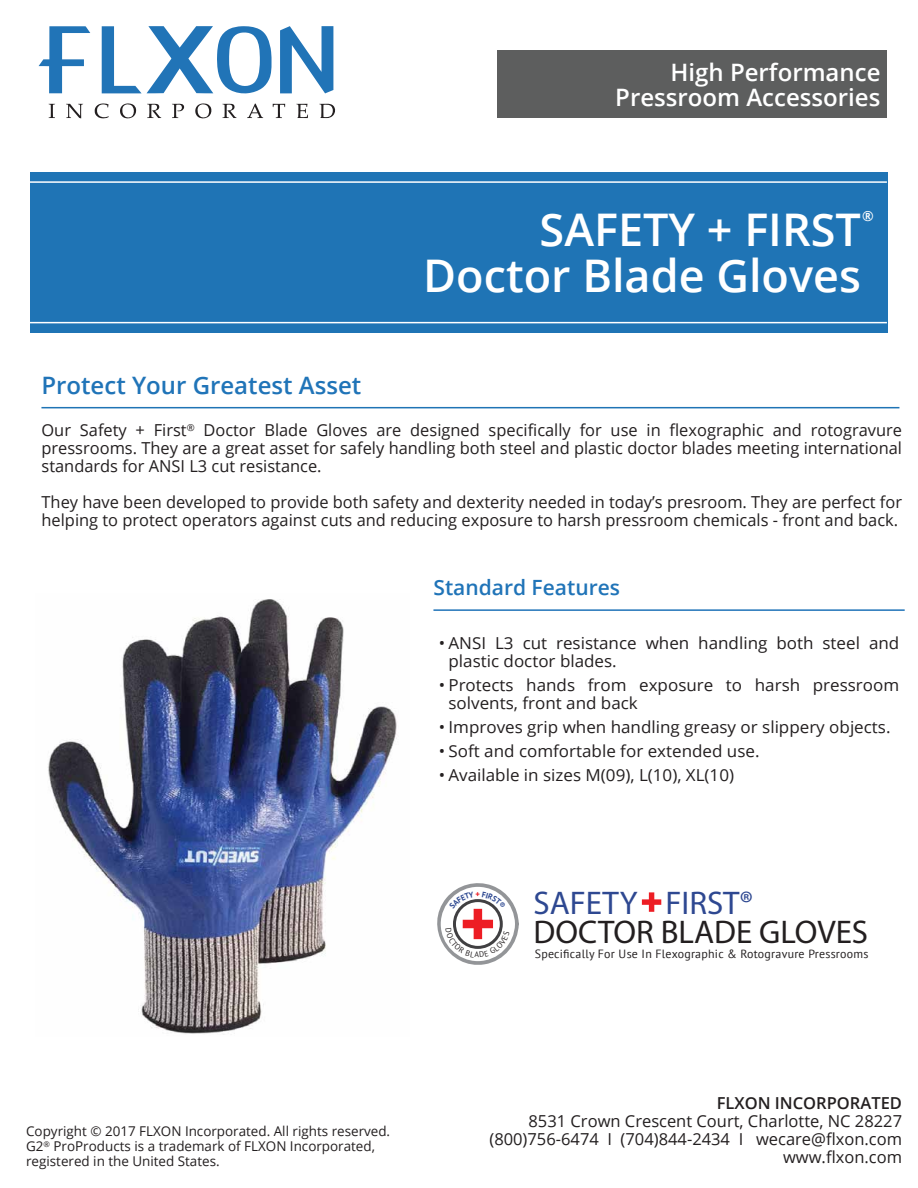
<style>
.page{position:relative;width:918px;height:1188px;background:#fff}
.page>*{position:absolute;margin:0;border:0;box-sizing:border-box;transform-origin:0 0}
.t1{font:600 45px/46.5px "Open Sans";color:#fff;text-align:right}
.t2{font:32.85px "Myriad Pro";color:#231f20}
.t3{font:32.85px "Myriad Pro";color:#2e4891}
.t4{font:600 24px/25.5px "Open Sans";color:#fff;text-align:right}
.t5{font:600 24px "Open Sans";color:#2074b8}
.t6{font:600 21px "Open Sans";color:#2074b8}
.t7{font:16.5px/18px "Open Sans";color:#231f20}
.t8{font:600 16.5px "Open Sans";color:#231f20}
.t9{font:600 13.95px "Open Sans";color:#fff}
.t10{font:13.5px/15px "Open Sans";color:#231f20}
.t11{font:11.85px "PT Sans";letter-spacing:.02em;color:#231f20}
.t12{font:700 8.7px "PT Sans";color:#ed1d24}
</style>
<div class="page">
<img style="left:48px;top:599px;width:349px;height:436px">
<svg style="left:642px;top:892px;width:19px;height:20px"></svg>
<div style="left:30px;top:172px;width:858px;height:161px;background:#1f74b5"></div>
<hr style="left:30px;top:181px;width:857px;height:2px;background:#fff">
<hr style="left:30px;top:322px;width:857px;height:1px;background:#fff">
<svg style="left:280px;top:26px;width:53px;height:67px"></svg>
<svg style="left:102px;top:26px;width:170px;height:68px"></svg>
<svg style="left:39px;top:26px;width:51px;height:67px"></svg>
<svg style="left:95px;top:103px;width:14px;height:16px"></svg>
<svg style="left:120px;top:103px;width:16px;height:16px"></svg>
<svg style="left:195px;top:103px;width:17px;height:16px"></svg>
<svg style="left:273px;top:104px;width:12px;height:14px"></svg>
<svg style="left:48px;top:104px;width:7px;height:14px"></svg>
<svg style="left:66px;top:104px;width:17px;height:14px"></svg>
<svg style="left:147px;top:104px;width:14px;height:14px"></svg>
<svg style="left:172px;top:104px;width:12px;height:14px"></svg>
<svg style="left:222px;top:104px;width:14px;height:14px"></svg>
<svg style="left:296px;top:104px;width:12px;height:14px"></svg>
<svg style="left:319px;top:104px;width:17px;height:14px"></svg>
<svg style="left:247px;top:104px;width:16px;height:14px"></svg>
<div style="left:497px;top:51px;width:390px;height:67px;background:#5d5e5e"></div>
<hr style="left:41px;top:407px;width:858px;height:1px;background:#1f74b5">
<hr style="left:433px;top:609px;width:472px;height:2px;background:#2074b8">
<svg style="left:437px;top:883px;width:82px;height:82px"></svg>
<h3 class="t4" style="left:615px;top:59px;width:267px">High Performance<br>Pressroom Accessories</h3>
<h3 class="t5" style="left:41px;top:369px;width:321px">Protect Your Greatest Asset</h3>
<p class="t9" style="left:862px;top:206px;width:13px">®</p>
<h1 class="t1" style="left:423px;top:205px;width:439px">SAFETY + FIRST<br>Doctor Blade Gloves</h1>
<p class="t7" style="left:42px;top:421px;width:862px;text-align:justify">Our Safety + First<sup>®</sup> Doctor Blade Gloves are designed specifically for use in flexographic and rotogravure pressrooms. They are a great asset for safely handling both steel and plastic doctor blades meeting international standards for ANSI L3 cut resistance.</p>
<p class="t7" style="left:42px;top:493px;width:862px">They have been developed to provide both safety and dexterity needed in today’s presroom. They are perfect for helping to protect operators against cuts and reducing exposure to harsh pressroom chemicals - front and back.</p>
<p class="t6" style="left:433px;top:573px;width:188px">Standard Features</p>
<p class="t7" style="left:448px;top:633px;width:452px;text-indent:-10px">• ANSI L3 cut resistance when handling both steel and plastic doctor blades.</p>
<p class="t7" style="left:448px;top:675px;width:452px;text-indent:-10px">• Protects hands from exposure to harsh pressroom solvents, front and back</p>
<p class="t7" style="left:439px;top:717px;width:453px">• Improves grip when handling greasy or slippery objects.</p>
<p class="t7" style="left:439px;top:742px;width:322px">• Soft and comfortable for extended use.</p>
<p class="t7" style="left:439px;top:765px;width:297px">• Available in sizes M(09), L(10), XL(10)</p>
<p class="t10" style="left:26px;top:1123px;width:366px">Copyright © 2017 FLXON Incorporated. All rights reserved.<br>G2<sup>®</sup> ProProducts is a trademark of FLXON Incorporated, registered in the United States.</p>
<p class="t12" style="left:475px;top:888px;width:6px">+</p>
<h2 class="t3" style="left:534px;top:883px;width:221px">SAFETY FIRST®</h2>
<h2 class="t2" style="left:534px;top:912px;width:336px">DOCTOR BLADE GLOVES</h2>
<p class="t11" style="left:535px;top:946px;width:335px">Specifically For Use In Flexographic &amp; Rotogravure Pressrooms</p>
<p class="t8" style="left:717px;top:1092px;width:187px">FLXON INCORPORATED</p>
<p class="t7" style="left:489px;top:1112px;width:414px;text-align:right">8531 Crown Crescent Court, Charlotte, NC 28227 (800)756-6474 I (704)844-2434 I wecare@flxon.com www.flxon.com</p>
</div>
